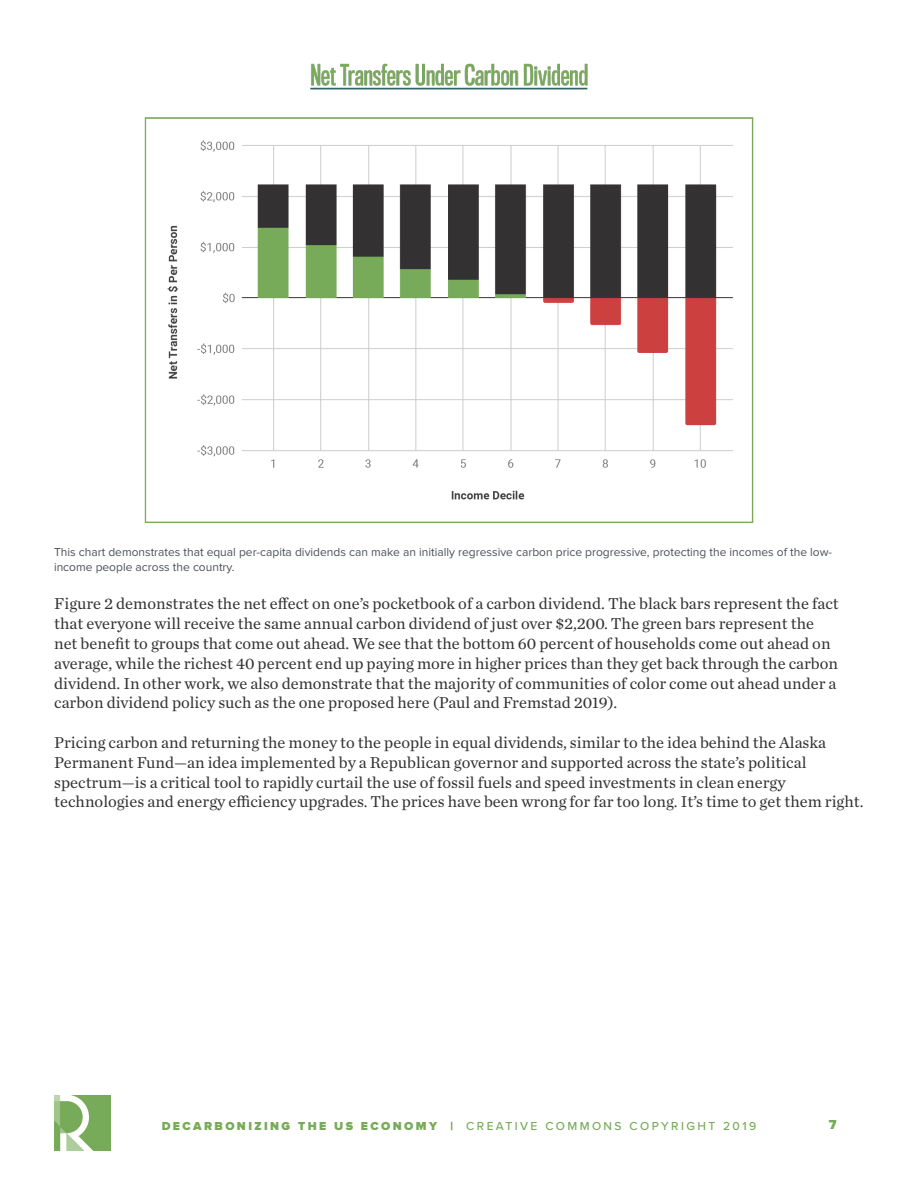
<style>
.page{position:relative;width:918px;height:1188px;background:#fff}
.page>*{position:absolute;margin:0;border:0;box-sizing:border-box;transform-origin:0 0}
.t1{font:16.5px/19.8px "Chronicle Text G1";color:#333132}
.t2{font:900 13.5px "Proxima Nova";color:#77ab59}
.Source_Caption{font:12px/15px "Proxima Nova";color:#4c5159}
.t3{font:500 12px "Proxima Nova";letter-spacing:.2em;color:#77ab59}
.s1{font-weight:900}
</style>
<div class="page">
<img style="left:54px;top:1095px;width:57px;height:55px">
<img style="left:144px;top:63px;width:610px;height:460px">
<p class="Source_Caption" style="left:54px;top:545px;width:780px">This chart demonstrates that equal per-capita dividends can make an initially regressive carbon price progressive, protecting the incomes of the low&shy;income people across the country.</p>
<p class="t1" style="left:54px;top:593px;width:786px">Figure 2 demonstrates the net effect on one’s pocketbook of a carbon dividend. The black bars represent the fact that everyone will receive the same annual carbon dividend of just over $2,200. The green bars represent the net benefit to groups that come out ahead. We see that the bottom 60 percent of households come out ahead on average, while the richest 40 percent end up paying more in higher prices than they get back through the carbon dividend. In other work, we also demonstrate that the majority of communities of color come out ahead under a carbon dividend policy such as the one proposed here (Paul and Fremstad 2019).</p>
<p class="t1" style="left:54px;top:732px;width:811px">Pricing carbon and returning the money to the people in equal dividends, similar to the idea behind the Alaska Permanent Fund—an idea implemented by a Republican governor and supported across the state’s political spectrum—is a critical tool to rapidly curtail the use of fossil fuels and speed investments in clean energy technologies and energy efficiency upgrades. The prices have been wrong for far too long. It’s time to get them right.</p>
<p class="t3" style="left:162px;top:1117px;width:596px"><span class="s1">DECARBONIZING THE US ECONOMY |</span> CREATIVE COMMONS COPYRIGHT 2019</p>
<p class="t2" style="left:829px;top:1119px;width:9px">7</p>
</div>
